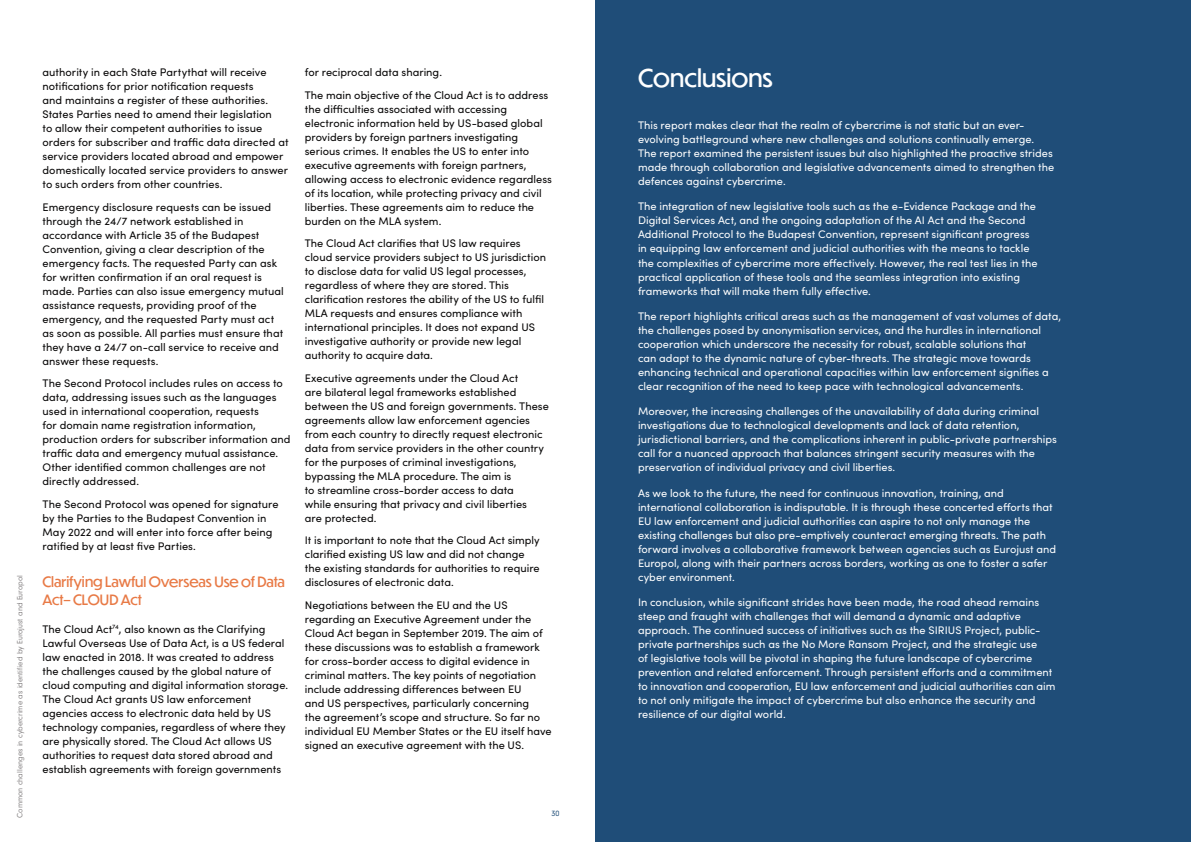
<style>
.page{position:relative;width:1191px;height:842px;background:#fff}
.page>*{position:absolute;margin:0;border:0;box-sizing:border-box;transform-origin:0 0}
.t1{font:24px "Dunbar Tall";color:#fff}
.t2{font:14px/18px "Dunbar Tall";letter-spacing:-.005em;color:#e87a46}
.t3{font:11px/14px "Sofia Pro";color:#060505}
.t4{font:11px/14px "Sofia Pro";color:#fff}
.t5{font:8px "Neuzeit Gro";color:#878485}
.t6{font:8px "Neuzeit Gro";color:#1f4d78}
</style>
<div class="page">
<div style="left:595px;top:0;width:596px;height:842px;background:#1f4d78"></div>
<p class="t5" style="left:15px;top:818px;width:244px;rotate:-90deg">Common challenges in cybercrime as identified by Eurojust and Europol</p>
<p class="t3" style="left:43px;top:65px;width:247px">authority in each State Partythat will receive notifications for prior notification requests<br>and maintains a register of these authorities.<br>States Parties need to amend their legislation<br>to allow their competent authorities to issue orders for subscriber and traffic data directed at service providers located abroad and empower domestically located service providers to answer to such orders from other countries.</p>
<p class="t3" style="left:43px;top:199px;width:243px">Emergency disclosure requests can be issued through the 24/7 network established in accordance with Article 35 of the Budapest Convention, giving a clear description of the emergency facts. The requested Party can ask for written confirmation if an oral request is made. Parties can also issue emergency mutual assistance requests, providing proof of the emergency, and the requested Party must act as soon as possible. All parties must ensure that they have a 24/7 on-call service to receive and answer these requests.</p>
<p class="t3" style="left:43px;top:376px;width:250px">The Second Protocol includes rules on access to data, addressing issues such as the languages used in international cooperation, requests<br>for domain name registration information, production orders for subscriber information and traffic data and emergency mutual assistance.<br>Other identified common challenges are not directly addressed.</p>
<p class="t3" style="left:43px;top:496px;width:238px">The Second Protocol was opened for signature by the Parties to the Budapest Convention in May 2022 and will enter into force after being ratified by at least five Parties.</p>
<p class="t2" style="left:43px;top:572px;width:244px">Clarifying Lawful Overseas Use of Data<br>Act– CLOUD Act</p>
<p class="t3" style="left:43px;top:621px;width:247px">The Cloud Act<sup>74</sup>, also known as the Clarifying Lawful Overseas Use of Data Act, is a US federal law enacted in 2018. It was created to address the challenges caused by the global nature of cloud computing and digital information storage.<br>The Cloud Act grants US law enforcement agencies access to electronic data held by US technology companies, regardless of where they are physically stored. The Cloud Act allows US authorities to request data stored abroad and establish agreements with foreign governments</p>
<p class="t3" style="left:305px;top:60px;width:245px;line-height:22.5px">for reciprocal data sharing.<br>The main objective of the Cloud Act is to address</p>
<p class="t3" style="left:305px;top:101px;width:249px">the difficulties associated with accessing electronic information held by US-based global providers by foreign partners investigating serious crimes. It enables the US to enter into executive agreements with foreign partners, allowing access to electronic evidence regardless of its location, while protecting privacy and civil liberties. These agreements aim to reduce the burden on the MLA system.</p>
<p class="t3" style="left:305px;top:236px;width:243px">The Cloud Act clarifies that US law requires cloud service providers subject to US jurisdiction to disclose data for valid US legal processes, regardless of where they are stored. This clarification restores the ability of the US to fulfil MLA requests and ensures compliance with international principles. It does not expand US investigative authority or provide new legal authority to acquire data.</p>
<p class="t3" style="left:305px;top:370px;width:245px">Executive agreements under the Cloud Act<br>are bilateral legal frameworks established between the US and foreign governments. These agreements allow law enforcement agencies from each country to directly request electronic data from service providers in the other country for the purposes of criminal investigations, bypassing the MLA procedure. The aim is<br>to streamline cross-border access to data<br>while ensuring that privacy and civil liberties<br>are protected.</p>
<p class="t3" style="left:305px;top:533px;width:236px">It is important to note that the Cloud Act simply clarified existing US law and did not change the existing standards for authorities to require disclosures of electronic data.</p>
<p class="t3" style="left:305px;top:597px;width:248px">Negotiations between the EU and the US regarding an Executive Agreement under the Cloud Act began in September 2019. The aim of these discussions was to establish a framework for cross-border access to digital evidence in criminal matters. The key points of negotiation include addressing differences between EU<br>and US perspectives, particularly concerning<br>the agreement’s scope and structure. So far no individual EU Member States or the EU itself have signed an executive agreement with the US.</p>
<p class="t6" style="left:551px;top:809px;width:9px">30</p>
<h1 class="t1" style="left:638px;top:60px;width:136px">Conclusions</h1>
<p class="t4" style="left:638px;top:118px;width:418px">This report makes clear that the realm of cybercrime is not static but an ever&shy;evolving battleground where new challenges and solutions continually emerge.<br>The report examined the persistent issues but also highlighted the proactive strides made through collaboration and legislative advancements aimed to strengthen the defences against cybercrime.</p>
<p class="t4" style="left:638px;top:199px;width:401px">The integration of new legislative tools such as the e-Evidence Package and the Digital Services Act, and the ongoing adaptation of the AI Act and the Second Additional Protocol to the Budapest Convention, represent significant progress in equipping law enforcement and judicial authorities with the means to tackle the complexities of cybercrime more effectively. However, the real test lies in the practical application of these tools and the seamless integration into existing frameworks that will make them fully effective.</p>
<p class="t4" style="left:638px;top:308px;width:424px">The report highlights critical areas such as the management of vast volumes of data, the challenges posed by anonymisation services, and the hurdles in international cooperation which underscore the necessity for robust, scalable solutions that<br>can adapt to the dynamic nature of cyber-threats. The strategic move towards enhancing technical and operational capacities within law enforcement signifies a clear recognition of the need to keep pace with technological advancements.</p>
<p class="t4" style="left:638px;top:404px;width:420px">Moreover, the increasing challenges of the unavailability of data during criminal investigations due to technological developments and lack of data retention, jurisdictional barriers, and the complications inherent in public-private partnerships call for a nuanced approach that balances stringent security measures with the preservation of individual privacy and civil liberties.</p>
<p class="t4" style="left:638px;top:485px;width:420px">As we look to the future, the need for continuous innovation, training, and international collaboration is indisputable. It is through these concerted efforts that EU law enforcement and judicial authorities can aspire to not only manage the existing challenges but also pre-emptively counteract emerging threats. The path forward involves a collaborative framework between agencies such as Eurojust and Europol, along with their partners across borders, working as one to foster a safer cyber environment.</p>
<p class="t4" style="left:638px;top:594px;width:419px">In conclusion, while significant strides have been made, the road ahead remains steep and fraught with challenges that will demand a dynamic and adaptive approach. The continued success of initiatives such as the SIRIUS Project, public&shy;private partnerships such as the No More Ransom Project, and the strategic use<br>of legislative tools will be pivotal in shaping the future landscape of cybercrime prevention and related enforcement. Through persistent efforts and a commitment to innovation and cooperation, EU law enforcement and judicial authorities can aim to not only mitigate the impact of cybercrime but also enhance the security and resilience of our digital world.</p>
</div>
